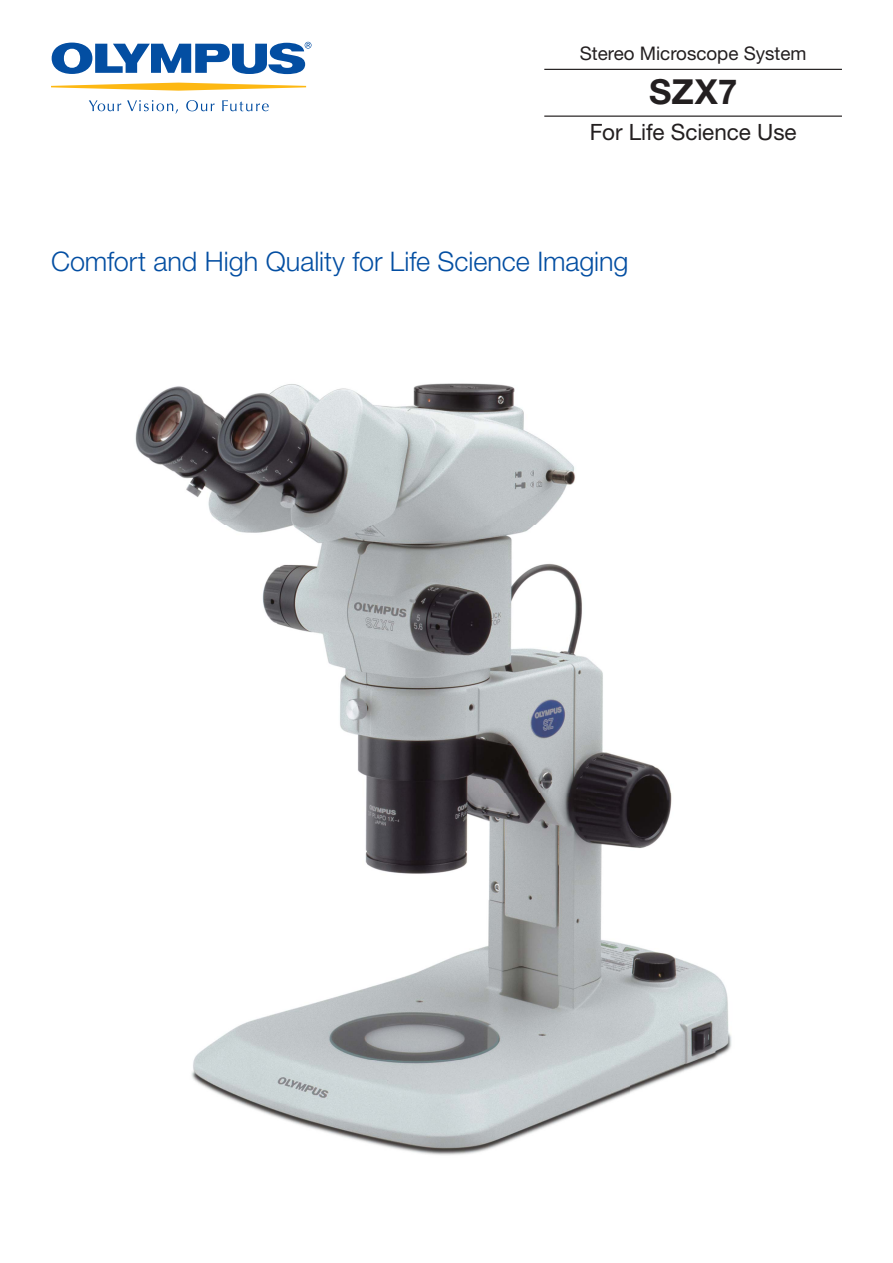
<style>
.page{position:relative;width:893px;height:1263px;background:#fff}
.page>*{position:absolute;margin:0;border:0;box-sizing:border-box;transform-origin:0 0}
.t1{font:700 34.5px "Helvetica Neue LT Std";color:#231f20}
.t2{font:300 27px "Helvetica Neue LT Std";color:#034ea2}
.t3{font:22.5px "Helvetica Neue LT Std";color:#231f20}
.t4{font:18.75px "Helvetica Neue LT Std";color:#231f20}
</style>
<div class="page">
<img style="left:135px;top:383px;width:597px;height:772px">
<hr style="left:544px;top:69px;width:298px;height:1px;background:#231f20">
<hr style="left:544px;top:116px;width:298px;height:1px;background:#231f20">
<svg style="left:51px;top:83px;width:255px;height:8px"></svg>
<svg style="left:52px;top:42px;width:259px;height:32px"></svg>
<svg style="left:89px;top:100px;width:32px;height:11px"></svg>
<svg style="left:127px;top:100px;width:51px;height:14px"></svg>
<svg style="left:186px;top:100px;width:29px;height:11px"></svg>
<svg style="left:222px;top:100px;width:47px;height:11px"></svg>
<p class="t4" style="left:580px;top:47px;width:228px">Stereo Microscope System</p>
<p class="t1" style="left:649px;top:80px;width:90px">SZX7</p>
<p class="t3" style="left:590px;top:124px;width:208px">For Life Science Use</p>
<p class="t2" style="left:51px;top:251px;width:579px">Comfort and High Quality for Life Science Imaging</p>
</div>
